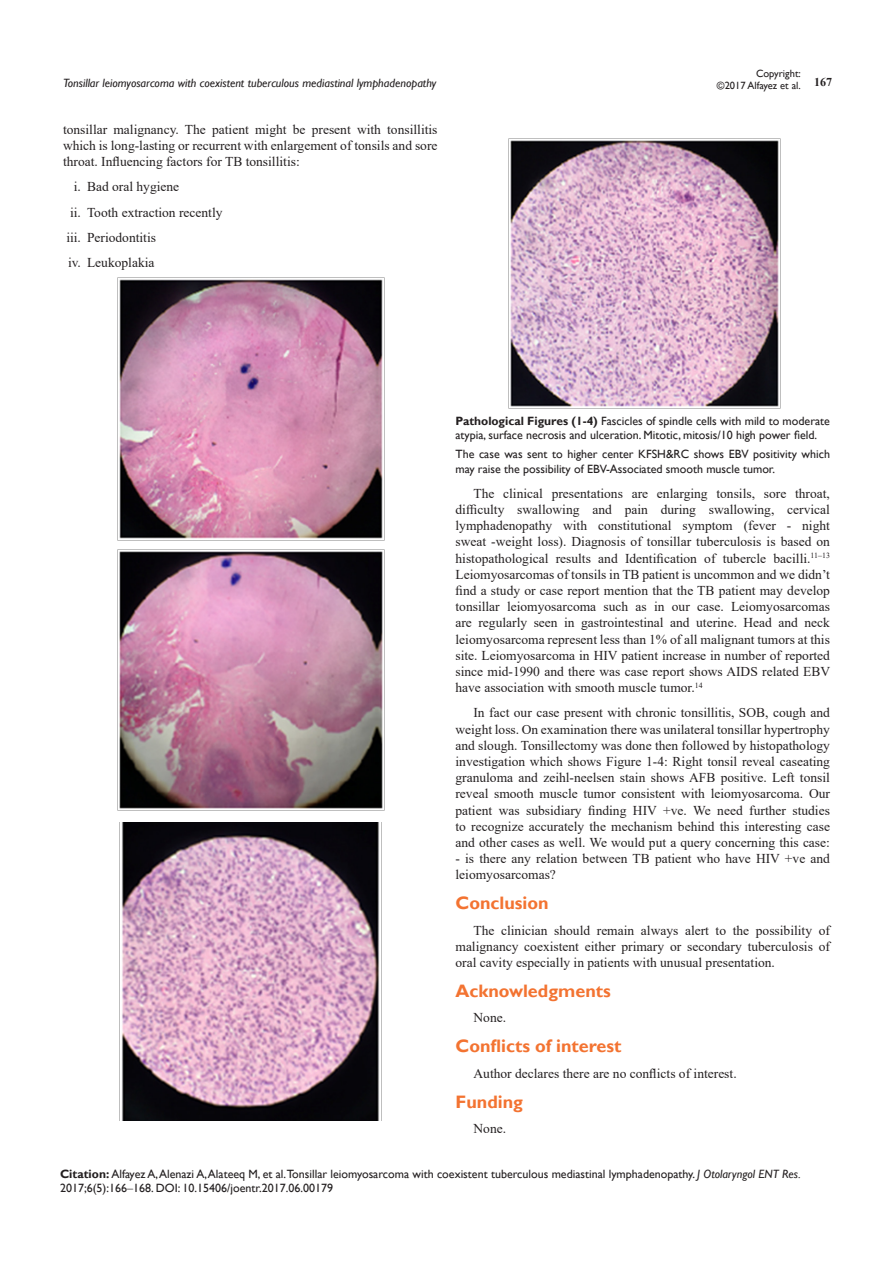
<style>
.page{position:relative;width:893px;height:1263px;background:#fff}
.page>*{position:absolute;margin:0;border:0;box-sizing:border-box;transform-origin:0 0}
.List_Paragraph{font:700 18px "Gill Sans";color:#f37331}
.t1{font:13.5px/16.2px "Times New Roman";color:#231f20;text-align:justify}
.Citation{font:12px/14.4px "Gill Sans";color:#231f20}
.t2{font:italic 12px "Gill Sans";color:#231f20}
.t3{font:700 12px "Times New Roman";color:#231f20}
.t4{font:10.5px/12.6px "Gill Sans";color:#231f20;text-align:right}
.s1{font-weight:700}
.s2{font-style:italic}
.s3{font-family:"Times New Roman"}
</style>
<div class="page">
<img style="left:117px;top:277px;width:267px;height:263px">
<img style="left:117px;top:549px;width:267px;height:262px">
<img style="left:121px;top:822px;width:259px;height:298px">
<img style="left:508px;top:139px;width:273px;height:269px">
<p class="t4" style="left:717px;top:67px;width:85px">Copyright:<br>©2017 Alfayez et al.</p>
<p class="t2" style="left:63px;top:76px;width:375px">Tonsillar leiomyosarcoma with coexistent tuberculous mediastinal lymphadenopathy</p>
<p class="t3" style="left:814px;top:73px;width:19px">167</p>
<p class="t1" style="left:63px;top:121px;width:376px">tonsillar malignancy. The patient might be present with tonsillitis which is long-lasting or recurrent with enlargement of tonsils and sore throat. Influencing factors for TB tonsillitis:</p>
<p class="t1" style="left:74px;top:178px;width:107px">i. Bad oral hygiene</p>
<p class="t1" style="left:70px;top:204px;width:154px">ii. Tooth extraction recently</p>
<p class="t1" style="left:66px;top:229px;width:91px">iii. Periodontitis</p>
<p class="t1" style="left:68px;top:254px;width:88px">iv. Leukoplakia</p>
<p class="Citation" style="left:455px;top:414px;width:376px"><span class="s1">Pathological Figures (1-4)</span> Fascicles of spindle cells with mild to moderate atypia, surface necrosis and ulceration. Mitotic, mitosis/10 high power field.</p>
<p class="Citation" style="left:455px;top:447px;width:376px">The case was sent to higher center KFSH&amp;RC shows EBV positivity which may raise the possibility of EBV-Associated smooth muscle tumor.</p>
<p class="t1" style="left:455px;top:485px;width:376px;text-indent:18px">The clinical presentations are enlarging tonsils, sore throat, difficulty swallowing and pain during swallowing, cervical lymphadenopathy with constitutional symptom (fever - night sweat -weight loss). Diagnosis of tonsillar tuberculosis is based on histopathological results and Identification of tubercle bacilli.<sup>11‒13<br></sup>Leiomyosarcomas of tonsils in TB patient is uncommon and we didn’t find a study or case report mention that the TB patient may develop tonsillar leiomyosarcoma such as in our case. Leiomyosarcomas are regularly seen in gastrointestinal and uterine. Head and neck leiomyosarcoma represent less than 1% of all malignant tumors at this site. Leiomyosarcoma in HIV patient increase in number of reported since mid-1990 and there was case report shows AIDS related EBV have association with smooth muscle tumor.<sup>14</sup></p>
<p class="t1" style="left:455px;top:704px;width:376px;text-indent:18px">In fact our case present with chronic tonsillitis, SOB, cough and weight loss. On examination there was unilateral tonsillar hypertrophy and slough. Tonsillectomy was done then followed by histopathology investigation which shows Figure 1-4: Right tonsil reveal caseating granuloma and zeihl-neelsen stain shows AFB positive. Left tonsil reveal smooth muscle tumor consistent with leiomyosarcoma. Our patient was subsidiary finding HIV +ve. We need further studies to recognize accurately the mechanism behind this interesting case and other cases as well. We would put a query concerning this case:</p>
<p class="t1" style="left:455px;top:850px;width:376px">- is there any relation between TB patient who have HIV +ve and leiomyosarcomas?</p>
<p class="List_Paragraph" style="left:455px;top:892px;width:95px">Conclusion</p>
<p class="t1" style="left:455px;top:922px;width:376px;text-indent:18px">The clinician should remain always alert to the possibility of malignancy coexistent either primary or secondary tuberculosis of oral cavity especially in patients with unusual presentation.</p>
<p class="List_Paragraph" style="left:455px;top:980px;width:157px">Acknowledgments</p>
<p class="t1" style="left:473px;top:1009px;width:34px">None.</p>
<p class="List_Paragraph" style="left:455px;top:1035px;width:168px">Conflicts of interest</p>
<p class="t1" style="left:473px;top:1064px;width:265px">Author declares there are no conflicts of interest.</p>
<p class="List_Paragraph" style="left:455px;top:1090px;width:69px">Funding</p>
<p class="t1" style="left:473px;top:1120px;width:34px">None.</p>
<p class="Citation" style="left:60px;top:1167px;width:742px"><span class="s1">Citation:</span> Alfayez A, Alenazi A, Alateeq M, et al.Tonsillar leiomyosarcoma with coexistent tuberculous mediastinal lymphadenopathy. <span class="s2">J Otolaryngol ENT Res.<br></span>2017;6(5):166<span class="s3">‒</span>168. DOI: 10.15406/joentr.2017.06.00179</p>
</div>
